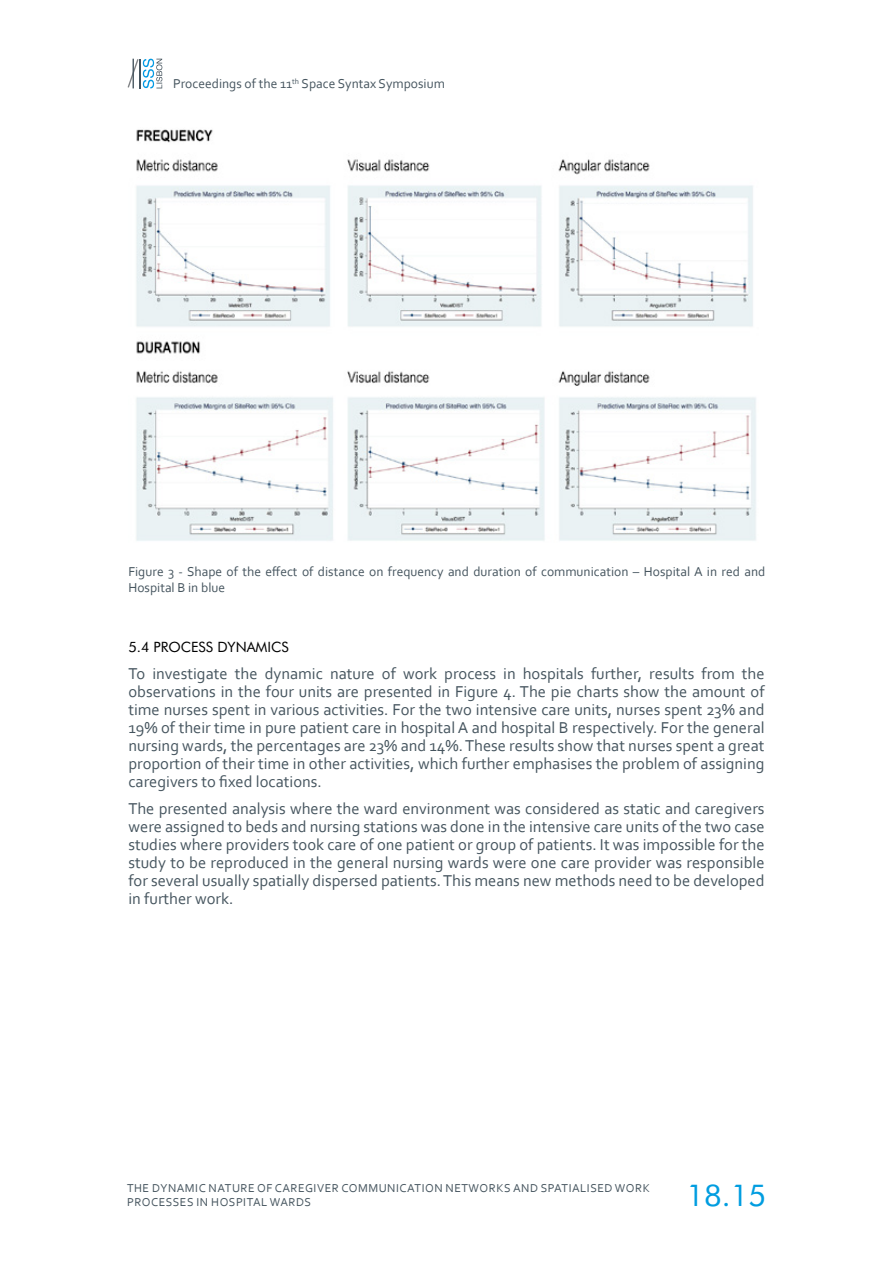
<style>
.page{position:relative;width:893px;height:1263px;background:#fff}
.page>*{position:absolute;margin:0;border:0;box-sizing:border-box;transform-origin:0 0}
.t1{font:30px "Futura BT";color:#009de0}
.t2{font:16.5px/18px "Corbel";color:#46555f;text-align:justify}
.t3{font:14.25px "Futura BT";color:#000}
.t4{font:13.5px/16.2px "Corbel";color:#46555f}
.t5{font:12px/14.4px "Corbel";letter-spacing:.04em;color:#46555f}
</style>
<div class="page">
<svg style="left:128px;top:59px;width:34px;height:29px"></svg>
<img style="left:136px;top:129px;width:620px;height:412px">
<p class="t4" style="left:173px;top:76px;width:273px">Proceedings of the 11<sup>th</sup> Space Syntax Symposium</p>
<p class="t4" style="left:128px;top:563px;width:638px">Figure 3 - Shape of the effect of distance on frequency and duration of communication – Hospital A in red and<br>Hospital B in blue</p>
<p class="t3" style="left:128px;top:638px;width:162px">5.4 PROCESS DYNAMICS</p>
<p class="t2" style="left:128px;top:664px;width:638px">To investigate the dynamic nature of work process in hospitals further, results from the observations in the four units are presented in Figure 4. The pie charts show the amount of time nurses spent in various activities. For the two intensive care units, nurses spent 23% and 19% of their time in pure patient care in hospital A and hospital B respectively. For the general nursing wards, the percentages are 23% and 14%. These results show that nurses spent a great proportion of their time in other activities, which further emphasises the problem of assigning caregivers to fixed locations.</p>
<p class="t2" style="left:128px;top:799px;width:638px">The presented analysis where the ward environment was considered as static and caregivers were assigned to beds and nursing stations was done in the intensive care units of the two case studies where providers took care of one patient or group of patients. It was impossible for the study to be reproduced in the general nursing wards were one care provider was responsible for several usually spatially dispersed patients. This means new methods need to be developed in further work.</p>
<p class="t5" style="left:127px;top:1180px;width:524px">THE DYNAMIC NATURE OF CAREGIVER COMMUNICATION NETWORKS AND SPATIALISED WORK<br>PROCESSES IN HOSPITAL WARDS</p>
<h1 class="t1" style="left:686px;top:1177px;width:81px">18.15</h1>
</div>
